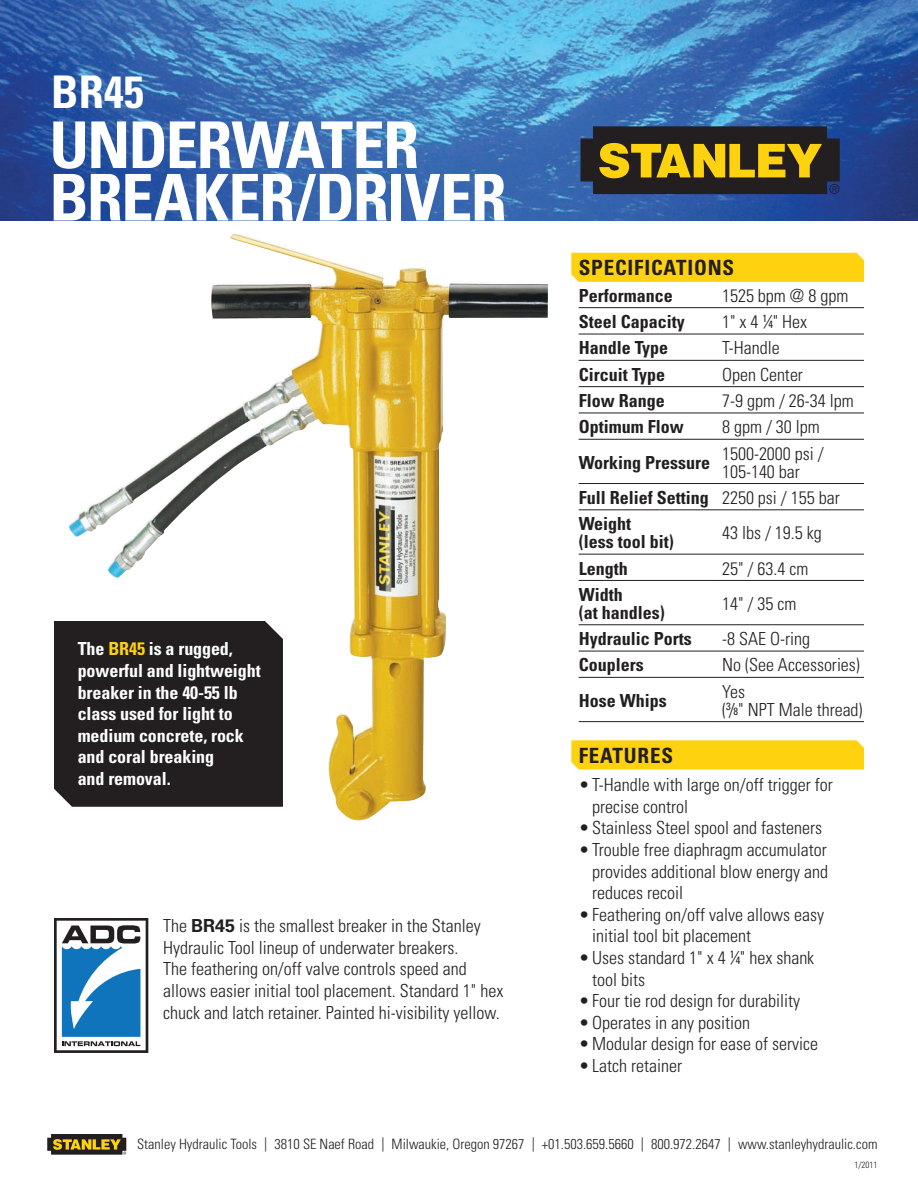
<style>
.page{position:relative;width:918px;height:1188px;background:#fff}
.page>*{position:absolute;margin:0;border:0;box-sizing:border-box;transform-origin:0 0}
.t1{font:700 condensed 64.5px/52.5px "Univers";letter-spacing:-.02em;color:#fff}
.t2{font:700 condensed 45px "Univers";color:#fff}
.t3{font:700 condensed 21px "Univers";letter-spacing:.04em;color:#231f20}
.t4{font:300 condensed 18px/21.6px "Univers";color:#231f20}
.t5{font:700 condensed 18px/26.2px "Univers";color:#231f20}
.t6{font:700 condensed 18px/21.6px "Univers";letter-spacing:-.005em;color:#fff}
.t7{font:300 condensed 14.25px "Univers";color:#231f20}
.t8{font:300 condensed 9px "Univers";color:#231f20}
.s1{color:#fed20e}
.s2{font-weight:700;font-stretch:normal}
.s3{font-weight:400;font-size:10.5px}
.s4{font-weight:300}
</style>
<div class="page">
<img style="left:0;top:0;width:918px;height:220px">
<svg style="left:47px;top:1134px;width:79px;height:21px;background:#655726"></svg>
<svg style="left:581px;top:126px;width:259px;height:68px;background:#5b4e20"></svg>
<img style="left:68px;top:233px;width:480px;height:588px">
<svg style="left:571px;top:740px;width:293px;height:30px;background:#fed316"></svg>
<div style="left:571px;top:253px;width:293px;height:29px;background:#fed20e"></div>
<hr style="left:579px;top:307px;width:137px;height:1px;background:#231f20">
<hr style="left:716px;top:307px;width:148px;height:1px;background:#231f20">
<hr style="left:579px;top:334px;width:137px;height:1px;background:#231f20">
<hr style="left:716px;top:334px;width:148px;height:1px;background:#231f20">
<hr style="left:579px;top:360px;width:137px;height:1px;background:#231f20">
<hr style="left:716px;top:360px;width:148px;height:1px;background:#231f20">
<hr style="left:579px;top:386px;width:137px;height:1px;background:#231f20">
<hr style="left:716px;top:386px;width:148px;height:1px;background:#231f20">
<hr style="left:579px;top:413px;width:137px;height:1px;background:#231f20">
<hr style="left:716px;top:413px;width:148px;height:1px;background:#231f20">
<hr style="left:579px;top:439px;width:137px;height:1px;background:#231f20">
<hr style="left:716px;top:439px;width:148px;height:1px;background:#231f20">
<hr style="left:579px;top:483px;width:137px;height:1px;background:#231f20">
<hr style="left:716px;top:483px;width:148px;height:1px;background:#231f20">
<hr style="left:579px;top:509px;width:137px;height:1px;background:#231f20">
<hr style="left:716px;top:509px;width:148px;height:1px;background:#231f20">
<hr style="left:579px;top:554px;width:137px;height:1px;background:#231f20">
<hr style="left:716px;top:554px;width:148px;height:1px;background:#231f20">
<hr style="left:579px;top:580px;width:137px;height:1px;background:#231f20">
<hr style="left:716px;top:580px;width:148px;height:1px;background:#231f20">
<hr style="left:579px;top:624px;width:137px;height:1px;background:#231f20">
<hr style="left:716px;top:624px;width:148px;height:1px;background:#231f20">
<hr style="left:579px;top:651px;width:137px;height:1px;background:#231f20">
<hr style="left:716px;top:651px;width:148px;height:1px;background:#231f20">
<hr style="left:579px;top:677px;width:137px;height:1px;background:#231f20">
<hr style="left:716px;top:677px;width:148px;height:1px;background:#231f20">
<hr style="left:579px;top:721px;width:137px;height:1px;background:#231f20">
<hr style="left:716px;top:721px;width:148px;height:1px;background:#231f20">
<svg style="left:54px;top:918px;width:94px;height:135px"></svg>
<div style="left:54px;top:621px;width:229px;height:186px;background:#231f20"></div>
<h2 class="t2" style="left:51px;top:64px;width:94px">br45</h2>
<h1 class="t1" style="left:50px;top:119px;width:459px">underwater breaker/driver</h1>
<p class="t6" style="left:78px;top:638px;width:184px">The <span class="s1">BR45</span> is a rugged, powerful and lightweight breaker in the 40-55 lb class used for light to medium concrete, rock and coral breaking<br>and removal.</p>
<p class="t4" style="left:163px;top:915px;width:342px">The <span class="s2">BR45</span> is the smallest breaker in the Stanley Hydraulic Tool lineup of underwater breakers.<br>The feathering on/off valve controls speed and allows easier initial tool placement. Standard 1" hex chuck and latch retainer. Painted hi‑visibility yellow.</p>
<p class="t3" style="left:579px;top:255px;width:155px">Specifications</p>
<p class="t5" style="left:579px;top:282px;width:95px">Performance</p>
<p class="t4" style="left:722px;top:285px;width:128px">1525 bpm @ 8 gpm</p>
<p class="t5" style="left:579px;top:308px;width:108px">Steel Capacity</p>
<p class="t4" style="left:722px;top:311px;width:87px">1" x 4 <sup>1</sup>⁄<span class="s3">4</span>" Hex</p>
<p class="t5" style="left:579px;top:335px;width:91px">Handle Type</p>
<p class="t4" style="left:722px;top:337px;width:59px">T-Handle</p>
<p class="t5" style="left:579px;top:361px;width:88px">Circuit Type</p>
<p class="t4" style="left:722px;top:364px;width:82px">Open Center</p>
<p class="t5" style="left:579px;top:387px;width:88px">Flow Range</p>
<p class="t4" style="left:722px;top:390px;width:133px">7-9 gpm / 26-34 lpm</p>
<p class="t5" style="left:579px;top:414px;width:106px">Optimum Flow</p>
<p class="t4" style="left:722px;top:416px;width:99px">8 gpm / 30 lpm</p>
<p class="t5" style="left:579px;top:449px;width:133px">Working Pressure</p>
<p class="t4" style="left:722px;top:444px;width:103px;line-height:18px">1500-2000 psi /<br>105‑140 bar</p>
<p class="t5" style="left:579px;top:484px;width:263px">Full Relief Setting <span class="s4">2250 psi / 155 bar<br></span>Weight</p>
<p class="t5" style="left:579px;top:529px;width:97px">(less tool bit)</p>
<p class="t4" style="left:722px;top:522px;width:101px">43 lbs / 19.5 kg</p>
<p class="t5" style="left:579px;top:555px;width:50px">Length</p>
<p class="t4" style="left:722px;top:557px;width:88px">25" / 63.4 cm</p>
<p class="t5" style="left:579px;top:585px;width:88px;line-height:18px">Width<br>(at handles)</p>
<p class="t4" style="left:722px;top:593px;width:76px">14" / 35 cm</p>
<p class="t5" style="left:579px;top:626px;width:114px">Hydraulic Ports</p>
<p class="t4" style="left:722px;top:628px;width:89px">-8 SAE O-ring</p>
<p class="t5" style="left:579px;top:652px;width:66px">Couplers</p>
<p class="t4" style="left:722px;top:654px;width:139px">No (See Accessories)</p>
<p class="t5" style="left:579px;top:687px;width:89px">Hose Whips</p>
<p class="t4" style="left:722px;top:682px;width:142px;line-height:17.9px">Yes<br>(<sup>3</sup>/<span class="s3">8</span>" NPT Male thread)</p>
<p class="t3" style="left:579px;top:742px;width:94px">Features</p>
<p class="t4" style="left:592px;top:774px;width:242px;text-indent:-14px">• T-Handle with large on/off trigger for precise control</p>
<p class="t4" style="left:579px;top:817px;width:245px">• Stainless Steel spool and fasteners</p>
<p class="t4" style="left:592px;top:839px;width:237px;text-align:justify;text-indent:-14px">• Trouble free diaphragm accumulator provides additional blow energy and reduces recoil</p>
<p class="t4" style="left:592px;top:904px;width:233px;text-indent:-14px">• Feathering on/off valve allows easy initial tool bit placement</p>
<p class="t4" style="left:592px;top:947px;width:224px;text-indent:-13px">• Uses standard 1" x 4 <sup>1</sup>⁄<span class="s3">4</span>" hex shank tool bits</p>
<p class="t4" style="left:579px;top:990px;width:223px">• Four tie rod design for durability</p>
<p class="t4" style="left:579px;top:1012px;width:173px">• Operates in any position</p>
<p class="t4" style="left:579px;top:1033px;width:241px">• Modular design for ease of service</p>
<p class="t4" style="left:579px;top:1055px;width:105px">• Latch retainer</p>
<p class="t7" style="left:137px;top:1136px;width:742px">Stanley Hydraulic Tools | 3810 SE Naef Road | Milwaukie, Oregon 97267 | +01.503.659.5660 | 800.972.2647 | www.stanleyhydraulic.com</p>
<p class="t8" style="left:855px;top:1160px;width:24px">1/2011</p>
</div>
